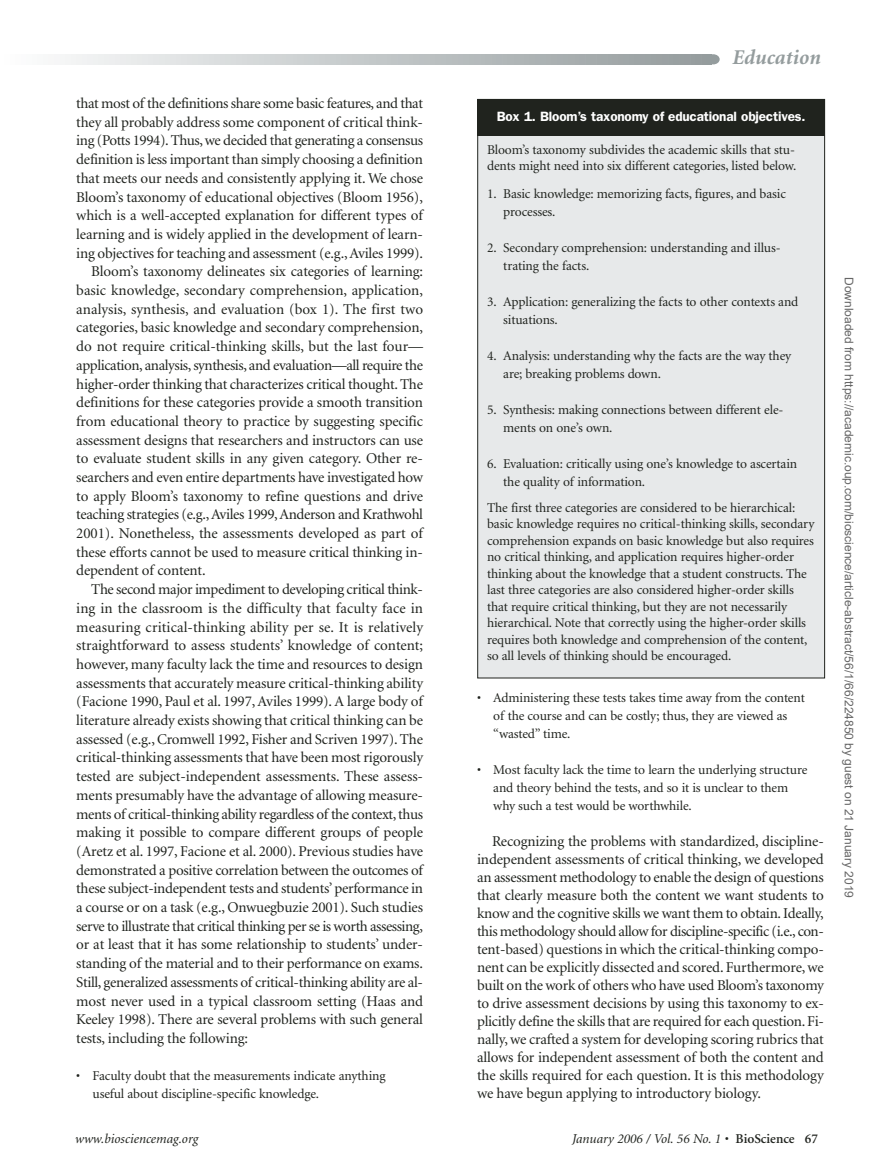
<style>
.page{position:relative;width:878px;height:1175px;background:#fff}
.page>*{position:absolute;margin:0;border:0;box-sizing:border-box;transform-origin:0 0}
.t1{font:italic 700 21px "Minion";color:#949c9d}
.t2{font:15px/18px "Minion";letter-spacing:-.01em;color:#20231e;text-align:justify}
.t3{font:15px "Minion";letter-spacing:-.03em;color:#20231e}
.t4{font:13.5px/18px "Minion";letter-spacing:-.01em;color:#20231e}
.t5{font:italic 13.5px "Minion";color:#20231e}
.t6{font:600 13.5px "Franklin Gothic";letter-spacing:-.01em;color:#fff}
.t7{font:12px "Arial";color:#666}
.s1{font-weight:600;font-style:normal}
</style>
<div class="page">
<div style="left:707px;top:54px;width:12px;height:10px;background:#949c9d;border-radius:50%"></div>
<svg style="left:65px;top:54px;width:645px;height:10px"></svg>
<div style="left:478px;top:100px;width:346px;height:577px;background:#e7e9ea"></div>
<div style="left:477px;top:99px;width:348px;height:36px;background:#20231e"></div>
<p class="t2" style="left:76px;top:95px;width:348px">that most of the definitions share some basic features, and that</p>
<p class="t2" style="left:76px;top:114px;width:348px">they all probably address some component of critical think-</p>
<p class="t3" style="left:76px;top:135px;width:348px">ing (Potts 1994). Thus, we decided that generating a consensus</p>
<p class="t2" style="left:76px;top:152px;width:348px">definition is less important than simply choosing a definition</p>
<p class="t2" style="left:76px;top:170px;width:348px">that meets our needs and consistently applying it. We chose</p>
<p class="t2" style="left:76px;top:189px;width:348px">Bloom’s taxonomy of educational objectives (Bloom 1956),</p>
<p class="t2" style="left:76px;top:208px;width:348px">which is a well-accepted explanation for different types of</p>
<p class="t2" style="left:76px;top:226px;width:348px">learning and is widely applied in the development of learn-</p>
<p class="t2" style="left:76px;top:245px;width:348px">ing objectives for teaching and assessment (e.g., Aviles 1999).</p>
<p class="t2" style="left:91px;top:264px;width:333px">Bloom’s taxonomy delineates six categories of learning:</p>
<p class="t2" style="left:76px;top:282px;width:348px">basic knowledge, secondary comprehension, application,</p>
<p class="t2" style="left:76px;top:301px;width:348px">analysis, synthesis, and evaluation (box 1). The first two</p>
<p class="t2" style="left:76px;top:320px;width:348px">categories, basic knowledge and secondary comprehension,</p>
<p class="t2" style="left:76px;top:338px;width:348px">do not require critical-thinking skills, but the last four—</p>
<p class="t3" style="left:76px;top:359px;width:348px">application, analysis, synthesis, and evaluation—all require the</p>
<p class="t2" style="left:76px;top:376px;width:348px">higher-order thinking that characterizes critical thought. The</p>
<p class="t2" style="left:76px;top:395px;width:348px">definitions for these categories provide a smooth transition</p>
<p class="t2" style="left:76px;top:413px;width:348px">from educational theory to practice by suggesting specific</p>
<p class="t2" style="left:76px;top:432px;width:348px">assessment designs that researchers and instructors can use</p>
<p class="t2" style="left:76px;top:451px;width:348px">to evaluate student skills in any given category. Other re-</p>
<p class="t2" style="left:76px;top:469px;width:348px">searchers and even entire departments have investigated how</p>
<p class="t2" style="left:76px;top:488px;width:348px">to apply Bloom’s taxonomy to refine questions and drive</p>
<p class="t2" style="left:76px;top:507px;width:348px">teaching strategies (e.g.,Aviles 1999,Anderson and Krathwohl</p>
<p class="t2" style="left:76px;top:525px;width:348px">2001). Nonetheless, the assessments developed as part of</p>
<p class="t2" style="left:76px;top:544px;width:348px">these efforts cannot be used to measure critical thinking in-</p>
<p class="t2" style="left:76px;top:563px;width:131px">dependent of content.</p>
<p class="t2" style="left:91px;top:581px;width:333px">The second major impediment to developing critical think-</p>
<p class="t2" style="left:76px;top:600px;width:348px">ing in the classroom is the difficulty that faculty face in</p>
<p class="t2" style="left:76px;top:619px;width:348px">measuring critical-thinking ability per se. It is relatively</p>
<p class="t2" style="left:76px;top:637px;width:348px">straightforward to assess students’ knowledge of content;</p>
<p class="t2" style="left:76px;top:656px;width:348px">however, many faculty lack the time and resources to design</p>
<p class="t2" style="left:76px;top:675px;width:348px">assessments that accurately measure critical-thinking ability</p>
<p class="t2" style="left:76px;top:694px;width:348px">(Facione 1990, Paul et al. 1997, Aviles 1999). A large body of</p>
<p class="t2" style="left:76px;top:712px;width:348px">literature already exists showing that critical thinking can be</p>
<p class="t2" style="left:76px;top:731px;width:348px">assessed (e.g., Cromwell 1992, Fisher and Scriven 1997). The</p>
<p class="t2" style="left:76px;top:750px;width:348px">critical-thinking assessments that have been most rigorously</p>
<p class="t2" style="left:76px;top:768px;width:348px">tested are subject-independent assessments. These assess-</p>
<p class="t2" style="left:76px;top:787px;width:348px">ments presumably have the advantage of allowing measure-</p>
<p class="t3" style="left:76px;top:808px;width:348px">ments of critical-thinking ability regardless of the context, thus</p>
<p class="t2" style="left:76px;top:824px;width:348px">making it possible to compare different groups of people</p>
<p class="t2" style="left:76px;top:843px;width:348px">(Aretz et al. 1997, Facione et al. 2000). Previous studies have</p>
<p class="t2" style="left:76px;top:862px;width:348px">demonstrated a positive correlation between the outcomes of</p>
<p class="t2" style="left:76px;top:880px;width:348px">these subject-independent tests and students’ performance in</p>
<p class="t2" style="left:76px;top:899px;width:348px">a course or on a task (e.g., Onwuegbuzie 2001). Such studies</p>
<p class="t3" style="left:76px;top:920px;width:348px">serve to illustrate that critical thinking per se is worth assessing,</p>
<p class="t2" style="left:76px;top:937px;width:348px">or at least that it has some relationship to students’ under-</p>
<p class="t2" style="left:76px;top:955px;width:348px">standing of the material and to their performance on exams.</p>
<p class="t2" style="left:76px;top:974px;width:348px">Still, generalized assessments of critical-thinking ability are al-</p>
<p class="t2" style="left:76px;top:993px;width:348px">most never used in a typical classroom setting (Haas and</p>
<p class="t2" style="left:76px;top:1011px;width:348px">Keeley 1998). There are several problems with such general</p>
<p class="t2" style="left:76px;top:1030px;width:173px">tests, including the following:</p>
<p class="t4" style="left:92px;top:1067px;width:294px;line-height:18.8px;text-indent:-16px">• Faculty doubt that the measurements indicate anything useful about discipline-specific knowledge.</p>
<h1 class="t1" style="left:732px;top:49px;width:90px">Education</h1>
<p class="t6" style="left:496px;top:111px;width:310px">Box 1. Bloom’s taxonomy of educational objectives.</p>
<p class="t4" style="left:487px;top:142px;width:311px;line-height:16.5px">Bloom’s taxonomy subdivides the academic skills that stu&shy;dents might need into six different categories, listed below.</p>
<p class="t4" style="left:503px;top:186px;width:284px;text-indent:-16px">1. Basic knowledge: memorizing facts, figures, and basic processes.</p>
<p class="t4" style="left:503px;top:240px;width:279px;text-indent:-16px">2. Secondary comprehension: understanding and illus&shy;trating the facts.</p>
<p class="t4" style="left:503px;top:294px;width:296px;text-indent:-16px">3. Application: generalizing the facts to other contexts and situations.</p>
<p class="t4" style="left:503px;top:348px;width:289px;text-indent:-16px">4. Analysis: understanding why the facts are the way they are; breaking problems down.</p>
<p class="t4" style="left:503px;top:402px;width:282px;text-indent:-16px">5. Synthesis: making connections between different ele&shy;ments on one’s own.</p>
<p class="t4" style="left:503px;top:456px;width:295px;text-indent:-16px">6. Evaluation: critically using one’s knowledge to ascertain the quality of information.</p>
<p class="t4" style="left:487px;top:500px;width:329px;line-height:16.5px">The first three categories are considered to be hierarchical: basic knowledge requires no critical-thinking skills, secondary comprehension expands on basic knowledge but also requires no critical thinking, and application requires higher-order thinking about the knowledge that a student constructs. The last three categories are also considered higher-order skills that require critical thinking, but they are not necessarily hierarchical. Note that correctly using the higher-order skills requires both knowledge and comprehension of the content, so all levels of thinking should be encouraged.</p>
<p class="t4" style="left:493px;top:690px;width:313px;text-indent:-16px">• Administering these tests takes time away from the content of the course and can be costly; thus, they are viewed as “wasted” time.</p>
<p class="t4" style="left:493px;top:762px;width:315px;text-indent:-16px">• Most faculty lack the time to learn the underlying structure and theory behind the tests, and so it is unclear to them why such a test would be worthwhile.</p>
<p class="t2" style="left:477px;top:833px;width:348px;text-indent:15px">Recognizing the problems with standardized, discipline&shy;independent assessments of critical thinking, we developed an assessment methodology to enable the design of questions that clearly measure both the content we want students to know and the cognitive skills we want them to obtain. Ideally, this methodology should allow for discipline-specific (i.e., con&shy;tent-based) questions in which the critical-thinking compo&shy;nent can be explicitly dissected and scored. Furthermore, we built on the work of others who have used Bloom’s taxonomy to drive assessment decisions by using this taxonomy to ex&shy;plicitly define the skills that are required for each question. Fi&shy;nally, we crafted a system for developing scoring rubrics that allows for independent assessment of both the content and the skills required for each question. It is this methodology we have begun applying to introductory biology.</p>
<p class="t5" style="left:75px;top:1133px;width:125px">www.biosciencemag.org</p>
<p class="t5" style="left:572px;top:1133px;width:247px">January 2006 / Vol. 56 No. 1 • <span class="s1">BioScience 67</span></p>
<p class="t7" style="left:853px;top:277px;width:622px;rotate:90deg">Downloaded from https://academic.oup.com/bioscience/article-abstract/56/1/66/224850 by guest on 21 January 2019</p>
</div>
